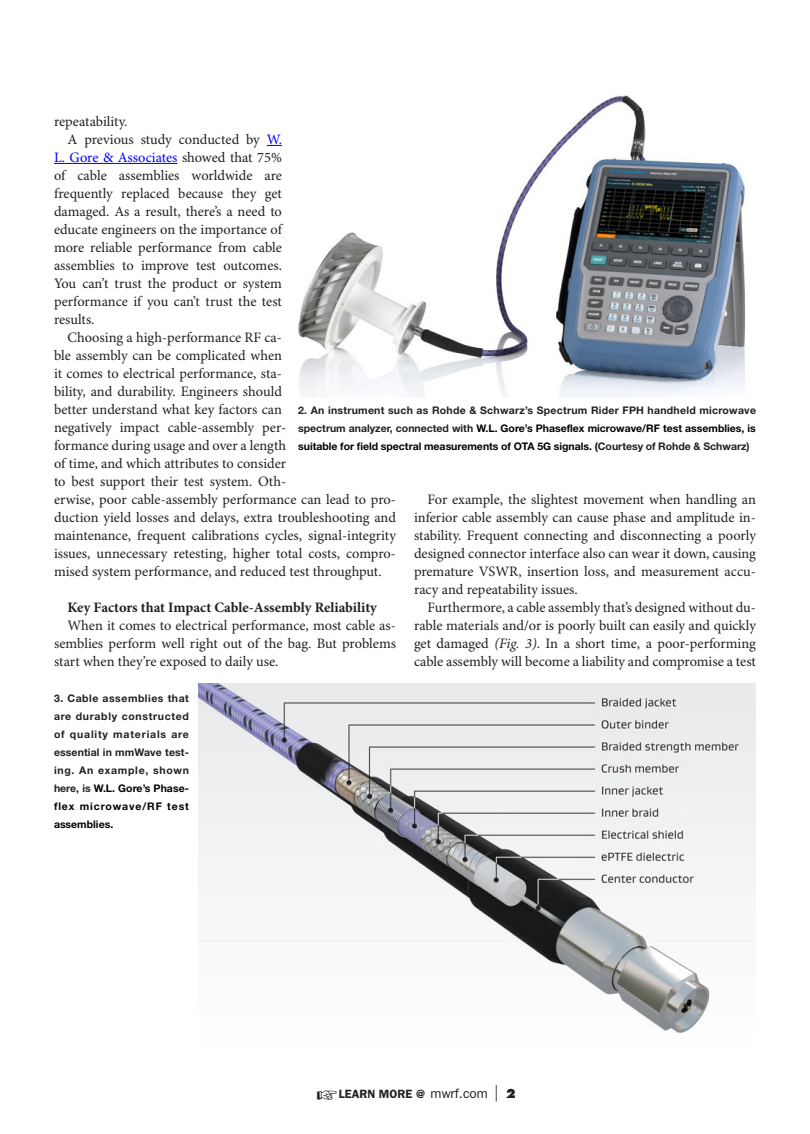
<style>
.page{position:relative;width:810px;height:1134px;background:#fff}
.page>*{position:absolute;margin:0;border:0;box-sizing:border-box;transform-origin:0 0}
.t1{font:14.4px/18px "Minion Pro";color:#231f20;text-align:justify}
.t2{font:700 14.4px "Minion Pro";letter-spacing:-.005em;color:#231f20}
.t3{font:600 12px "ITC Franklin Gothic Std";color:#231f20}
.captions{font:700 10.5px/18px "Helvetica Neue LT Std";color:#231f20;text-align:justify}
.s1{color:#00f}
.s2{color:#000}
.s3{font-style:italic}
.s4{font-weight:400;font-size:13.5px}
.s5{font-family:"Futura Std";font-weight:300;font-size:16.5px}
.s6{font-family:"Futura Std";font-weight:800}
</style>
<div class="page">
<svg style="left:267px;top:145px;width:15px;height:1px"></svg>
<hr style="left:54px;top:163px;width:123px;height:1px;background:#00f">
<img style="left:298px;top:95px;width:448px;height:303px">
<img style="left:198px;top:684px;width:558px;height:349px">
<p class="t1" style="left:54px;top:113px;width:75px">repeatability.</p>
<p class="t1" style="left:54px;top:131px;width:230px;text-indent:14px">A previous study conducted by <span class="s1">W.<br>L. Gore &amp; Associates</span> showed that 75% of cable assemblies worldwide are frequently replaced because they get damaged. As a result, there’s a need to educate engineers on the importance of more reliable performance from cable assemblies to improve test outcomes.<br>You can’t trust the product or system performance if you can’t trust the test results.</p>
<p class="t1" style="left:54px;top:329px;width:344px;text-align:left;text-indent:14px">Choosing a high-performance RF ca-<br>ble assembly can be complicated when<br>it comes to electrical performance, sta-<br>bility, and durability. Engineers should<br>better understand what key factors can<br>negatively impact cable-assembly per-<br>formance during usage and over a length<br>of time, and which attributes to consider<br>to best support their test system. Oth-<br>erwise, poor cable-assembly performance can lead to pro&shy;duction yield losses and delays, extra troubleshooting and maintenance, frequent calibrations cycles, signal-integrity issues, unnecessary retesting, higher total costs, compro&shy;mised system performance, and reduced test throughput.</p>
<p class="t2" style="left:68px;top:599px;width:311px">Key Factors that Impact Cable-Assembly Reliability</p>
<p class="t1" style="left:54px;top:617px;width:344px;text-indent:14px">When it comes to electrical performance, most cable as&shy;semblies perform well right out of the bag. But problems start when they’re exposed to daily use.</p>
<p class="captions" style="left:298px;top:401px;width:459px">2. An instrument such as Rohde &amp; Schwarz’s Spectrum Rider FPH handheld microwave spectrum analyzer, connected with <span class="s2">W.L. Gore’s Phaseflex microwave/RF test assemblies, is suitable for field spectral measurements of OTA 5G signals. (</span>Courtesy of Rohde &amp; Schwarz)</p>
<p class="t1" style="left:414px;top:491px;width:344px;text-indent:14px">For example, the slightest movement when handling an inferior cable assembly can cause phase and amplitude in&shy;stability. Frequent connecting and disconnecting a poorly designed connector interface also can wear it down, causing premature VSWR, insertion loss, and measurement accu&shy;racy and repeatability issues.</p>
<p class="t1" style="left:414px;top:599px;width:344px;text-indent:14px">Furthermore, a cable assembly that’s designed without du&shy;rable materials and/or is poorly built can easily and quickly get damaged <span class="s3">(Fig. 3)</span>. In a short time, a poor-performing cable assembly will become a liability and compromise a test</p>
<p class="captions" style="left:54px;top:689px;width:137px">3. Cable assemblies that are durably constructed of quality materials are essential in mmWave test&shy;ing. An example, shown here, is <span class="s2">W.L. Gore’s Phase&shy;flex microwave/RF test assemblies.</span></p>
<p class="t3" style="left:317px;top:1087px;width:201px">☞LEARN MORE @ <span class="s4">mwrf.com</span> <span class="s5">|</span> <span class="s6">2</span></p>
</div>
